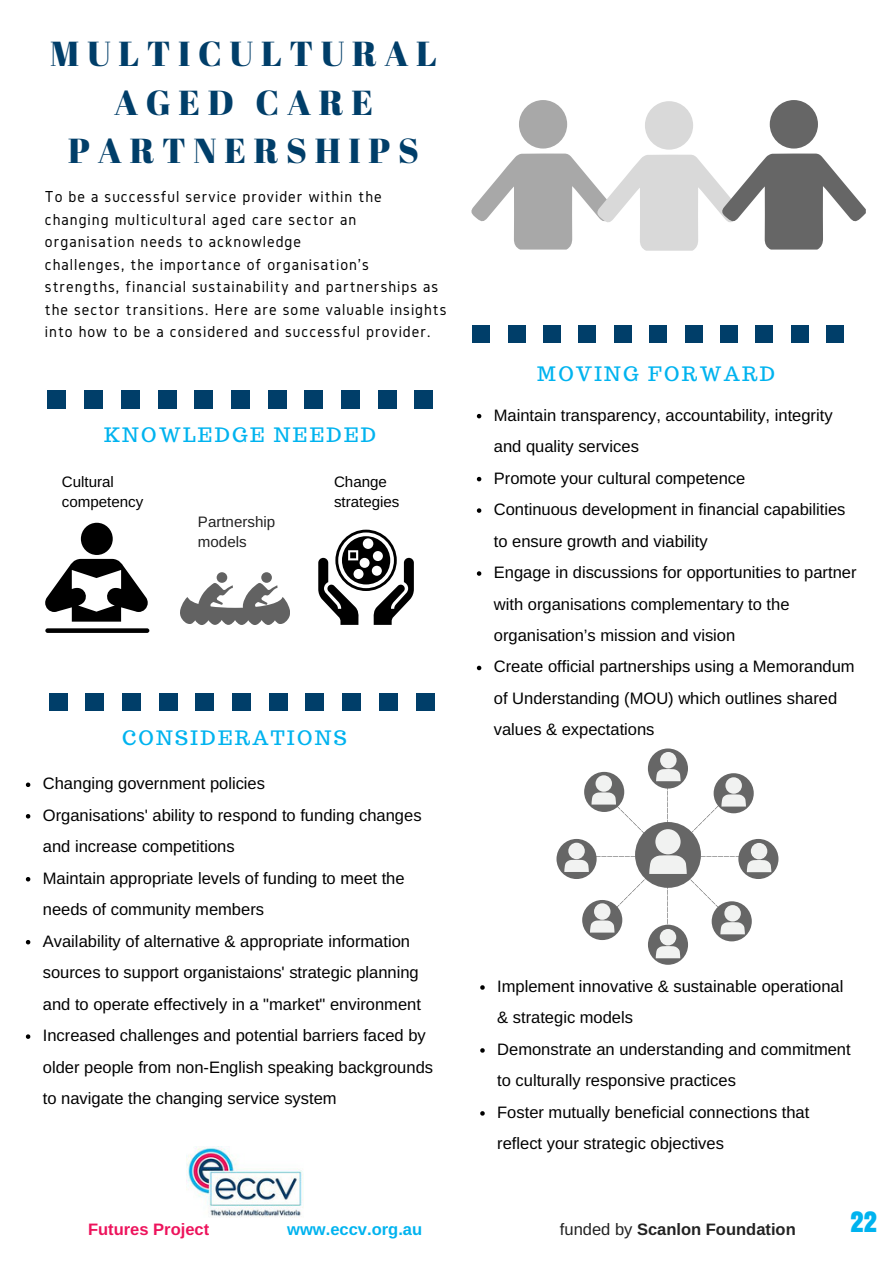
<style>
.page{position:relative;width:893px;height:1263px;background:#fff}
.page>*{position:absolute;margin:0;border:0;box-sizing:border-box;transform-origin:0 0}
.t1{font:34.65px/48.3px "Abril Fatface";letter-spacing:.22em;color:#003e69;text-align:center}
.t2{font:26.4px "Anton";color:#00b3ef}
.t3{font:19.8px "Trocchi";letter-spacing:.12em;color:#00b3ef}
.t4{font:16.5px/31.5px "Arimo";color:#000}
.t5{font:16.5px/22.5px "Gidole";letter-spacing:.06em;color:#000}
.t6{font:700 16.5px "Arimo";color:#222}
.t7{font:700 16.5px "Arimo";color:#00b3ef}
.t8{font:700 16.5px "Arimo";color:#ed135c}
.t9{font:15.15px/20.2px "Arimo";color:#000}
.t10{font:15.15px/20.2px "Arimo";color:#222}
.s1{font-weight:400}
</style>
<div class="page">
<img style="left:187px;top:1147px;width:116px;height:70px">
<svg style="left:480px;top:985px;width:4px;height:5px"></svg>
<svg style="left:480px;top:1048px;width:4px;height:5px"></svg>
<svg style="left:480px;top:1111px;width:4px;height:5px"></svg>
<svg style="left:477px;top:414px;width:4px;height:4px"></svg>
<svg style="left:477px;top:477px;width:4px;height:4px"></svg>
<svg style="left:477px;top:508px;width:4px;height:5px"></svg>
<svg style="left:477px;top:571px;width:4px;height:5px"></svg>
<svg style="left:477px;top:666px;width:4px;height:4px"></svg>
<svg style="left:26px;top:782px;width:4px;height:5px"></svg>
<svg style="left:26px;top:814px;width:4px;height:4px"></svg>
<svg style="left:26px;top:877px;width:4px;height:4px"></svg>
<svg style="left:26px;top:940px;width:4px;height:4px"></svg>
<svg style="left:26px;top:1034px;width:4px;height:5px"></svg>
<div style="left:121px;top:390px;width:18px;height:18px;background:#003e69"></div>
<div style="left:158px;top:390px;width:18px;height:18px;background:#003e69"></div>
<div style="left:194px;top:390px;width:19px;height:18px;background:#003e69"></div>
<div style="left:84px;top:390px;width:19px;height:18px;background:#003e69"></div>
<div style="left:48px;top:390px;width:18px;height:18px;background:#003e69"></div>
<div style="left:268px;top:390px;width:18px;height:18px;background:#003e69"></div>
<div style="left:378px;top:390px;width:18px;height:18px;background:#003e69"></div>
<div style="left:415px;top:390px;width:18px;height:18px;background:#003e69"></div>
<div style="left:304px;top:390px;width:19px;height:18px;background:#003e69"></div>
<div style="left:341px;top:390px;width:19px;height:18px;background:#003e69"></div>
<div style="left:231px;top:390px;width:18px;height:18px;background:#003e69"></div>
<div style="left:122px;top:693px;width:19px;height:17px;background:#003e69"></div>
<div style="left:159px;top:693px;width:18px;height:17px;background:#003e69"></div>
<div style="left:196px;top:693px;width:18px;height:17px;background:#003e69"></div>
<div style="left:86px;top:693px;width:18px;height:17px;background:#003e69"></div>
<div style="left:49px;top:693px;width:18px;height:17px;background:#003e69"></div>
<div style="left:269px;top:693px;width:18px;height:17px;background:#003e69"></div>
<div style="left:379px;top:693px;width:18px;height:17px;background:#003e69"></div>
<div style="left:416px;top:693px;width:18px;height:17px;background:#003e69"></div>
<div style="left:306px;top:693px;width:18px;height:17px;background:#003e69"></div>
<div style="left:342px;top:693px;width:19px;height:17px;background:#003e69"></div>
<div style="left:232px;top:693px;width:19px;height:17px;background:#003e69"></div>
<div style="left:543px;top:325px;width:18px;height:18px;background:#003e69"></div>
<div style="left:578px;top:325px;width:18px;height:18px;background:#003e69"></div>
<div style="left:614px;top:325px;width:17px;height:18px;background:#003e69"></div>
<div style="left:507px;top:325px;width:18px;height:18px;background:#003e69"></div>
<div style="left:472px;top:325px;width:18px;height:18px;background:#003e69"></div>
<div style="left:684px;top:325px;width:18px;height:18px;background:#003e69"></div>
<div style="left:791px;top:325px;width:17px;height:18px;background:#003e69"></div>
<div style="left:826px;top:325px;width:18px;height:18px;background:#003e69"></div>
<div style="left:720px;top:325px;width:17px;height:18px;background:#003e69"></div>
<div style="left:755px;top:325px;width:18px;height:18px;background:#003e69"></div>
<div style="left:649px;top:325px;width:18px;height:18px;background:#003e69"></div>
<div style="left:519px;top:100px;width:48px;height:49px;background:#a8a8a8;border-radius:50%"></div>
<div style="left:644px;top:101px;width:49px;height:49px;background:#d9d9d9;border-radius:50%"></div>
<div style="left:769px;top:100px;width:49px;height:49px;background:#666;border-radius:50%"></div>
<svg style="left:471px;top:153px;width:394px;height:98px"></svg>
<svg style="left:318px;top:530px;width:96px;height:95px"></svg>
<svg style="left:261px;top:572px;width:11px;height:11px"></svg>
<div style="left:217px;top:572px;width:10px;height:11px;background:#626262;border-radius:50%"></div>
<svg style="left:180px;top:582px;width:110px;height:43px"></svg>
<div style="left:81px;top:523px;width:32px;height:32px;background:#000;border-radius:50%"></div>
<svg style="left:45px;top:559px;width:103px;height:63px"></svg>
<div style="left:45px;top:628px;width:104px;height:5px;background:#000;border-radius:2px"></div>
<div style="left:556px;top:839px;width:40px;height:40px;background:#666;border-radius:50%"></div>
<div style="left:648px;top:748px;width:40px;height:40px;background:#666;border-radius:50%"></div>
<svg style="left:648px;top:925px;width:40px;height:40px"></svg>
<div style="left:738px;top:839px;width:40px;height:40px;background:#666;border-radius:50%"></div>
<svg style="left:564px;top:767px;width:207px;height:191px"></svg>
<div style="left:660px;top:752px;width:16px;height:16px;background:#f1f2f1;border-radius:50%"></div>
<h1 class="t1" style="left:50px;top:29px;width:388px">MULTICULTURAL<br>AGED CARE<br>PARTNERSHIPS</h1>
<p class="t5" style="left:45px;top:185px;width:403px">To be a successful service provider within the changing multicultural aged care sector an organisation needs to acknowledge<br>challenges, the importance of organisation's strengths, financial sustainability and partnerships as the sector transitions. Here are some valuable insights into how to be a considered and successful provider.</p>
<p class="t3" style="left:104px;top:422px;width:273px">KNOWLEDGE NEEDED</p>
<p class="t9" style="left:62px;top:471px;width:83px">Cultural competency</p>
<p class="t10" style="left:198px;top:512px;width:79px">Partnership models</p>
<p class="t9" style="left:334px;top:471px;width:67px">Change strategies</p>
<p class="t3" style="left:122px;top:725px;width:226px">CONSIDERATIONS</p>
<p class="t4" style="left:43px;top:768px;width:392px">Changing government policies<br>Organisations' ability to respond to funding changes and increase competitions<br>Maintain appropriate levels of funding to meet the needs of community members<br>Availability of alternative &amp; appropriate information sources to support organistaions' strategic planning and to operate effectively in a "market" environment Increased challenges and potential barriers faced by older people from non-English speaking backgrounds to navigate the changing service system</p>
<p class="t3" style="left:537px;top:361px;width:239px">MOVING FORWARD</p>
<p class="t4" style="left:494px;top:399px;width:364px">Maintain transparency, accountability, integrity and quality services<br>Promote your cultural competence<br>Continuous development in financial capabilities to ensure growth and viability<br>Engage in discussions for opportunities to partner with organisations complementary to the organisation’s mission and vision<br>Create official partnerships using a Memorandum of Understanding (MOU) which outlines shared values &amp; expectations</p>
<p class="t4" style="left:497px;top:970px;width:355px">Implement innovative &amp; sustainable operational &amp; strategic models<br>Demonstrate an understanding and commitment to culturally responsive practices<br>Foster mutually beneficial connections that reflect your strategic objectives</p>
<p class="t8" style="left:88px;top:1220px;width:123px">Futures Project</p>
<p class="t7" style="left:287px;top:1220px;width:136px">www.eccv.org.au</p>
<p class="t6" style="left:560px;top:1220px;width:237px"><span class="s1">funded by</span> Scanlon Foundation</p>
<h2 class="t2" style="left:850px;top:1202px;width:28px">22</h2>
</div>
